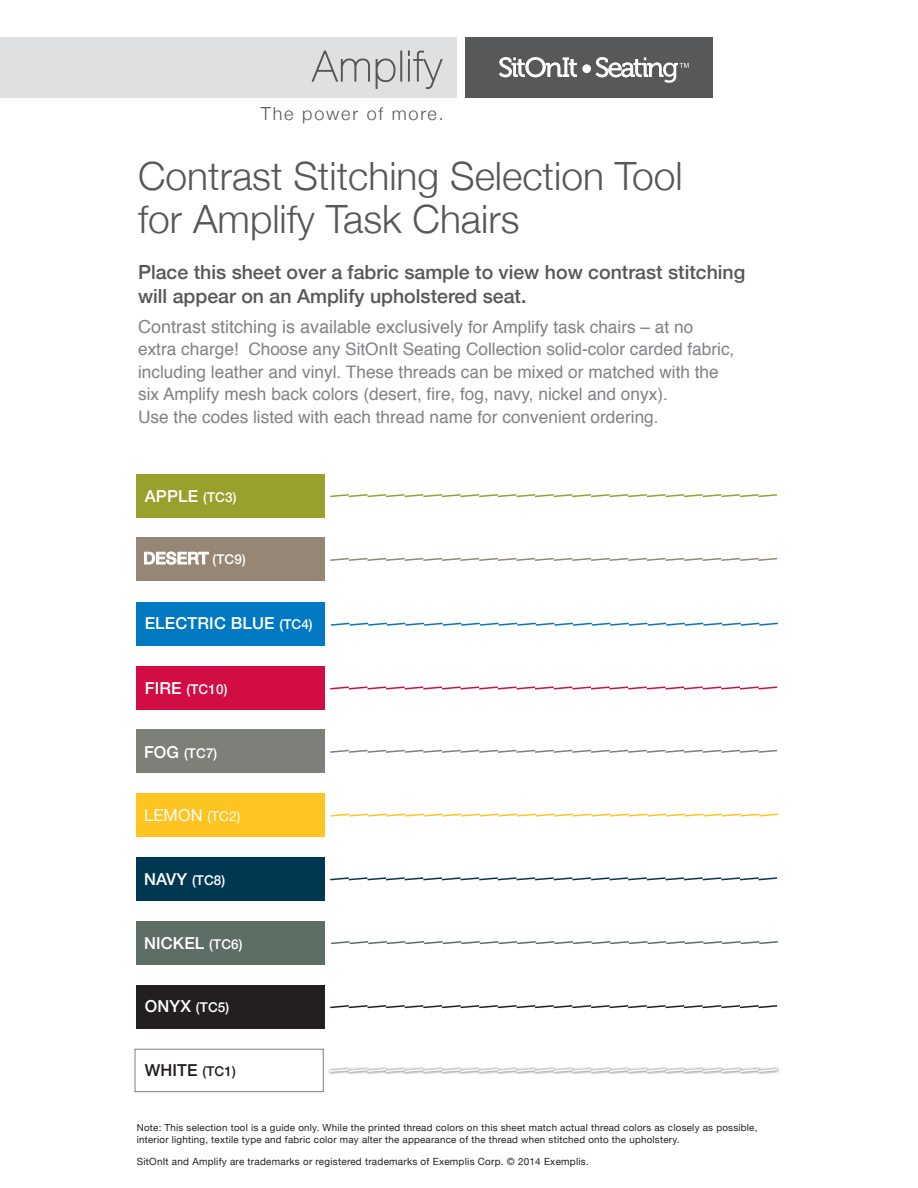
<style>
.page{position:relative;width:918px;height:1188px;background:#fff}
.page>*{position:absolute;margin:0;border:0;box-sizing:border-box;transform-origin:0 0}
.t1{font:300 39px "Helvetica Neue";color:#555759}
.t2{font:500 19.5px/24px "Helvetica Neue";color:#555759}
.t3{font:18px "Helvetica";color:#808285}
.t4{font:300 18px "Helvetica Neue";letter-spacing:.1em;color:#555759}
.t5{font:17.25px/22.5px "Helvetica";color:#808285}
.t6{font:500 16.5px "Helvetica Neue";letter-spacing:.01em;color:#fff}
.t7{font:16.5px "Helvetica Neue";letter-spacing:.01em;color:#fff}
.t8{font:500 16.5px "Helvetica Neue";letter-spacing:.01em;color:#231f20}
.t9{font:500 13.5px "Helvetica Neue";letter-spacing:.01em;color:#fff}
.t10{font:9.9px "Helvetica Neue";letter-spacing:.025em;color:#231f20}
.t11{font:9.75px/11.7px "Helvetica Neue";letter-spacing:.025em;color:#231f20}
.s1{font-size:17.25px}
.s2{font-size:13.5px}
.s3{font-size:16.5px}
</style>
<div class="page">
<div style="left:0;top:38px;width:457px;height:60px;background:#dcdddf"></div>
<div style="left:465px;top:38px;width:248px;height:60px;background:#57585a"></div>
<svg style="left:499px;top:57px;width:190px;height:26px"></svg>
<div style="left:136px;top:474px;width:189px;height:43px;background:#97a12b"></div>
<div style="left:136px;top:538px;width:189px;height:43px;background:#958676"></div>
<svg style="left:144px;top:551px;width:65px;height:14px"></svg>
<div style="left:136px;top:603px;width:189px;height:43px;background:#0079c2"></div>
<div style="left:136px;top:666px;width:189px;height:44px;background:#d20d44"></div>
<div style="left:136px;top:730px;width:189px;height:43px;background:#7c8079"></div>
<div style="left:136px;top:793px;width:189px;height:44px;background:#fec422"></div>
<div style="left:136px;top:857px;width:189px;height:43px;background:#003852"></div>
<div style="left:136px;top:921px;width:189px;height:43px;background:#5d6e65"></div>
<div style="left:136px;top:985px;width:189px;height:43px;background:#231f20"></div>
<svg style="left:330px;top:622px;width:448px;height:4px"></svg>
<svg style="left:330px;top:941px;width:448px;height:4px"></svg>
<svg style="left:330px;top:813px;width:448px;height:4px"></svg>
<svg style="left:330px;top:557px;width:448px;height:4px"></svg>
<svg style="left:330px;top:877px;width:448px;height:4px"></svg>
<svg style="left:330px;top:749px;width:448px;height:4px"></svg>
<svg style="left:330px;top:494px;width:448px;height:4px"></svg>
<svg style="left:330px;top:686px;width:448px;height:4px"></svg>
<svg style="left:330px;top:1005px;width:448px;height:4px"></svg>
<svg style="left:311px;top:50px;width:85px;height:39px"></svg>
<div style="left:401px;top:51px;width:1px;height:31px;border:1px solid #555759"></div>
<svg style="left:408px;top:50px;width:35px;height:39px"></svg>
<div style="left:135px;top:1049px;width:189px;height:43px;border:1px solid #7c8079"></div>
<svg style="left:328px;top:1067px;width:452px;height:7px"></svg>
<svg style="left:329px;top:1068px;width:450px;height:5px"></svg>
<p class="t4" style="left:261px;top:99px;width:184px">The power of more.</p>
<p class="t1" style="left:138px;top:144px;width:546px">Contrast Stitching Selection Tool</p>
<p class="t1" style="left:138px;top:188px;width:383px">for Amplify Task Chairs</p>
<p class="t2" style="left:138px;top:259px;width:609px">Place this sheet over a fabric sample to view how contrast stitching will appear on an Amplify upholstered seat.</p>
<p class="t3" style="left:138px;top:313px;width:557px">Contrast stitching is available exclusively <span class="s1">for Amplify task chairs – at no</span></p>
<p class="t5" style="left:138px;top:339px;width:598px">extra charge! Choose any SitOnIt Seating Collection solid-color carded fabric, including leather and vinyl. These threads can be mixed or matched with the</p>
<p class="t5" style="left:138px;top:384px;width:531px">six Amplify mesh back colors (desert, fire, fog, navy, nickel and onyx).</p>
<p class="t5" style="left:138px;top:406px;width:522px">Use the codes listed with each thread name for convenient ordering.</p>
<p class="t6" style="left:145px;top:483px;width:93px">APPLE <span class="s2">(TC3)</span></p>
<p class="t6" style="left:143px;top:545px;width:104px">DESERT <span class="s2">(TC9)</span></p>
<p class="t6" style="left:145px;top:610px;width:170px">ELECTRIC BLUE <span class="s2">(TC4)</span></p>
<p class="t9" style="left:145px;top:678px;width:84px"><span class="s3">FIRE</span> (TC10)</p>
<p class="t9" style="left:144px;top:743px;width:75px"><span class="s3">FOG</span> (TC7)</p>
<p class="t7" style="left:144px;top:803px;width:98px">LEMON <span class="s2">(TC2)</span></p>
<p class="t9" style="left:144px;top:869px;width:83px"><span class="s3">NAVY</span> (TC8)</p>
<p class="t6" style="left:144px;top:930px;width:100px">NICKEL <span class="s2">(TC6)</span></p>
<p class="t9" style="left:145px;top:996px;width:86px"><span class="s3">ONYX</span> (TC5)</p>
<p class="t8" style="left:145px;top:1057px;width:93px">WHITE <span class="s2">(TC1)</span></p>
<p class="t11" style="left:137px;top:1123px;width:622px">Note: This selection tool is a guide only. While the printed thread colors on this sheet match actual thread colors as closely as possible, interior lighting, textile type and fabric color may alter the appearance of the thread when stitched onto the upholstery.</p>
<p class="t10" style="left:137px;top:1155px;width:454px">SitOnIt and Amplify are trademarks or registered trademarks of Exemplis Corp. © 2014 Exemplis.</p>
</div>
